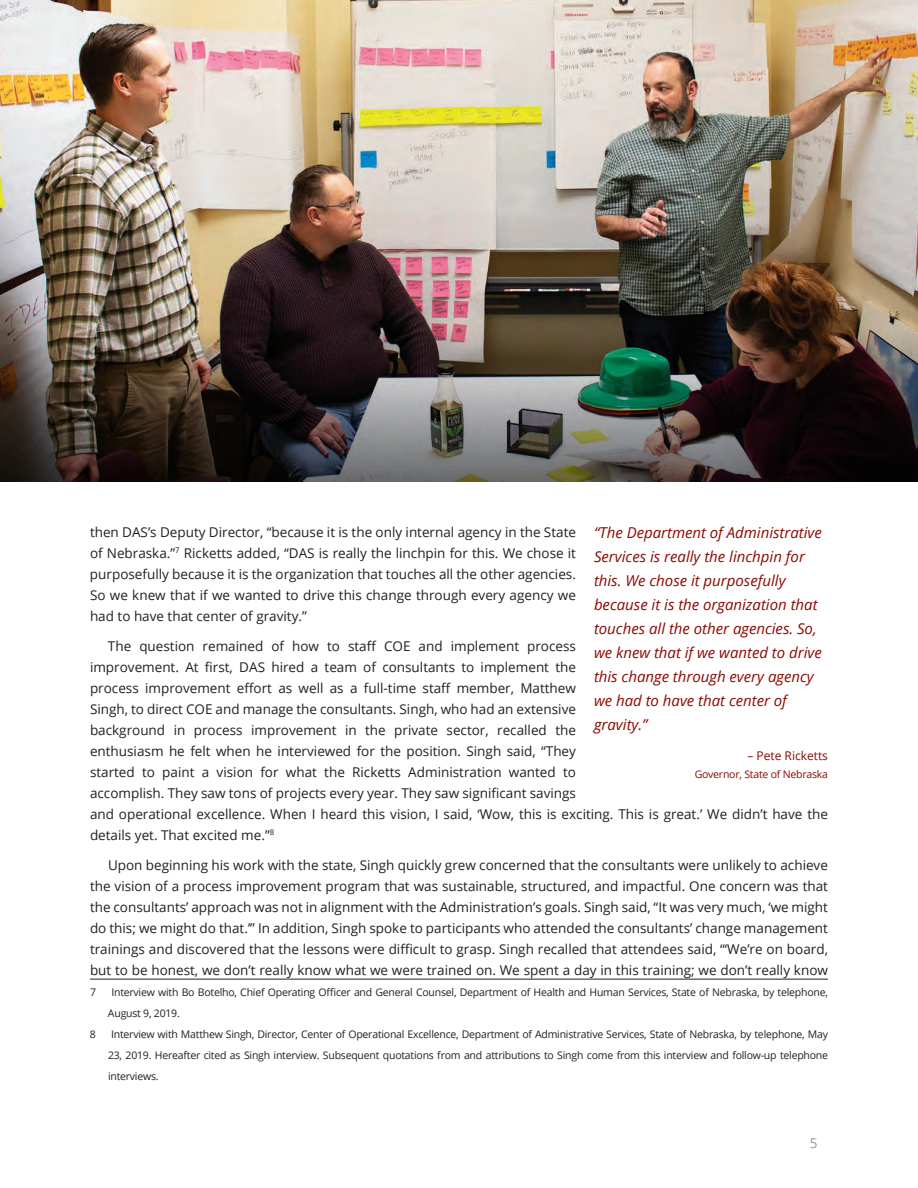
<style>
.page{position:relative;width:918px;height:1188px;background:#fff}
.page>*{position:absolute;margin:0;border:0;box-sizing:border-box;transform-origin:0 0}
.t1{font:italic 15px/24px "Open Sans";color:#8b0a02}
.t2{font:13.5px/21px "Open Sans";color:#231f20;text-align:justify}
.t3{font:13.5px "Open Sans";color:#939598}
.t4{font:12px "Open Sans";color:#8b0a02}
.t5{font:10.5px/21px "Open Sans";letter-spacing:-.02em;color:#231f20}
.t6{font:10.5px "Open Sans";letter-spacing:-.02em;color:#8b0a02}
</style>
<div class="page">
<hr style="left:90px;top:979px;width:738px;height:1px;background:#231f20">
<img style="left:0;top:0;width:918px;height:235px">
<img style="left:0;top:235px;width:918px;height:246px">
<p class="t1" style="left:594px;top:520px;width:229px">“The Department of Administrative<br>Services is really the linchpin for this. We chose it purposefully because it is the organization that touches all the other agencies. So, we knew that if we wanted to drive this change through every agency we had to have that center of gravity.”</p>
<p class="t4" style="left:747px;top:747px;width:82px">– Pete Ricketts</p>
<p class="t6" style="left:695px;top:767px;width:135px">Governor, State of Nebraska</p>
<p class="t2" style="left:90px;top:521px;width:488px">then DAS’s Deputy Director, “because it is the only internal agency in the State of Nebraska.”<sup>7</sup> Ricketts added, “DAS is really the linchpin for this. We chose it purposefully because it is the organization that touches all the other agencies.<br>So we knew that if we wanted to drive this change through every agency we had to have that center of gravity.”</p>
<p class="t2" style="left:90px;top:635px;width:739px;text-align:left;text-indent:18px">The question remained of how to staff COE and implement process<br>improvement. At first, DAS hired a team of consultants to implement the<br>process improvement effort as well as a full-time staff member, Matthew<br>Singh, to direct COE and manage the consultants. Singh, who had an extensive<br>background in process improvement in the private sector, recalled the<br>enthusiasm he felt when he interviewed for the position. Singh said, “They<br>started to paint a vision for what the Ricketts Administration wanted to<br>accomplish. They saw tons of projects every year. They saw significant savings<br>and operational excellence. When I heard this vision, I said, ‘Wow, this is exciting. This is great.’ We didn’t have the details yet. That excited me.”<sup>8</sup></p>
<p class="t2" style="left:90px;top:854px;width:740px;text-indent:18px">Upon beginning his work with the state, Singh quickly grew concerned that the consultants were unlikely to achieve the vision of a process improvement program that was sustainable, structured, and impactful. One concern was that the consultants’ approach was not in alignment with the Administration’s goals. Singh said, “It was very much, ‘we might do this; we might do that.’” In addition, Singh spoke to participants who attended the consultants’ change management trainings and discovered that the lessons were difficult to grasp. Singh recalled that attendees said, “‘We’re on board, but to be honest, we don’t really know what we were trained on. We spent a day in this training; we don’t really know</p>
<p class="t5" style="left:90px;top:981px;width:8px">7</p>
<p class="t5" style="left:108px;top:981px;width:722px;text-indent:3px">Interview with Bo Botelho, Chief Operating Officer and General Counsel, Department of Health and Human Services, State of Nebraska, by telephone,<br>August 9, 2019.</p>
<p class="t5" style="left:90px;top:1023px;width:8px">8</p>
<p class="t5" style="left:108px;top:1023px;width:722px;text-align:justify">Interview with Matthew Singh, Director, Center of Operational Excellence, Department of Administrative Services, State of Nebraska, by telephone, May 23, 2019. Hereafter cited as Singh interview. Subsequent quotations from and attributions to Singh come from this interview and follow-up telephone interviews.</p>
<p class="t3" style="left:810px;top:1134px;width:9px">5</p>
</div>
